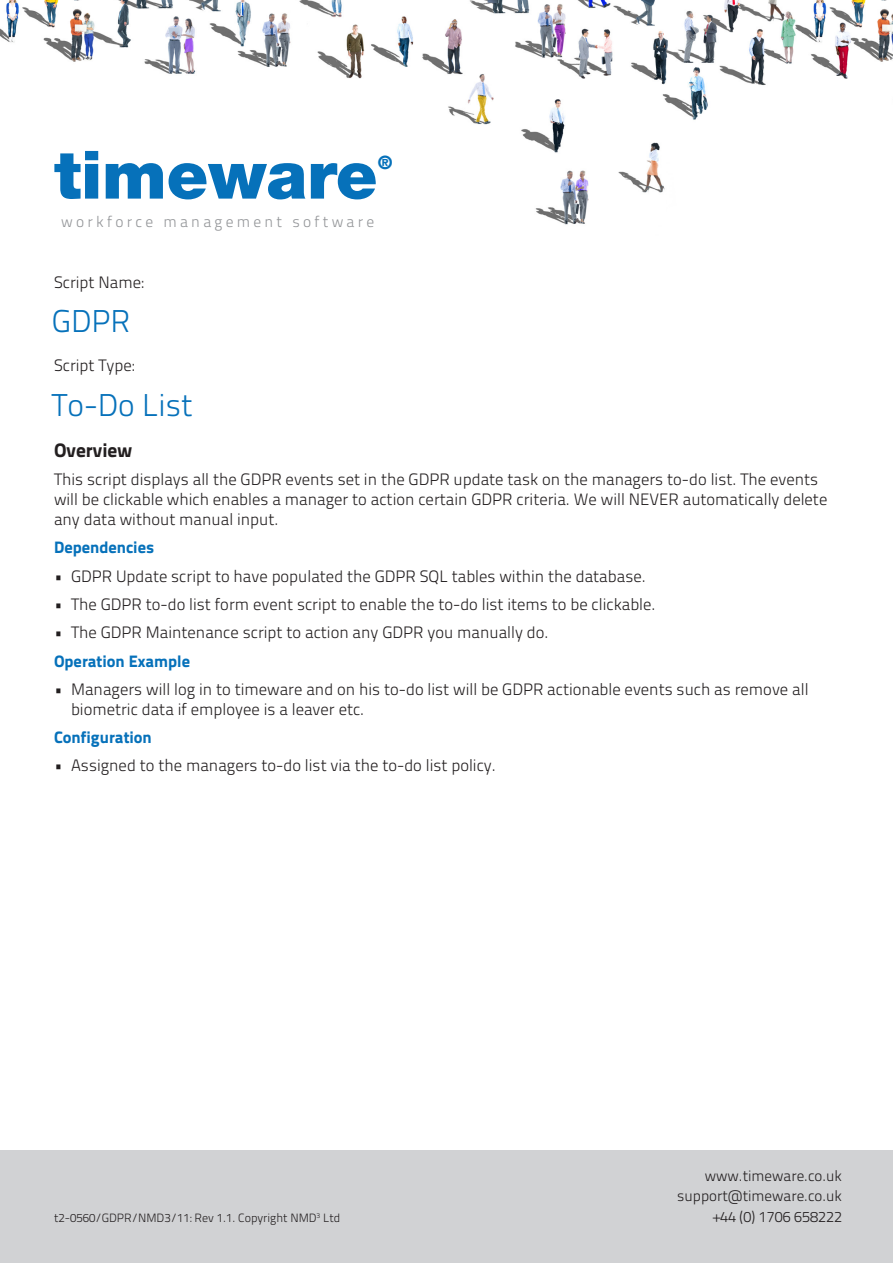
<style>
.page{position:relative;width:893px;height:1263px;background:#fff}
.page>*{position:absolute;margin:0;border:0;box-sizing:border-box;transform-origin:0 0}
.t1{font:900 66.75px "Helvetica Neue LT Std";color:#0671ba}
.t2{font:31.5px "Titillium Text 22 L 250 wt";color:#0671ba}
.t3{font:19.5px "Titillium Text 22 L 999 wt";color:#231f20}
.t4{font:900 18.45px "Helvetica Neue LT Std";color:#0671ba}
.t5{font:16.5px/19.8px "Titillium Text 22 L 250 wt";color:#231f20}
.t6{font:16.5px "Titillium Text 22 L 999 wt";color:#0671ba}
.t7{font:15.45px "Titillium Text 22 L 250 wt";letter-spacing:.21em;color:#939598}
.t8{font:15px "Titillium Text 22 L 250 wt";color:#231f20}
.t9{font:12px "Titillium Text 22 L 250 wt";color:#231f20}
</style>
<div class="page">
<div style="left:0;top:1150px;width:893px;height:113px;background:#d1d2d4"></div>
<img style="left:0;top:0;width:893px;height:225px">
<p class="t1" style="left:54px;top:135px;width:325px">timeware</p>
<p class="t4" style="left:378px;top:151px;width:16px">®</p>
<p class="t7" style="left:61px;top:210px;width:315px">workforce management software</p>
<p class="t5" style="left:54px;top:272px;width:91px">Script Name:</p>
<p class="t2" style="left:52px;top:298px;width:80px">GDPR</p>
<p class="t5" style="left:54px;top:355px;width:82px">Script Type:</p>
<p class="t2" style="left:52px;top:381px;width:142px">To-Do List</p>
<p class="t3" style="left:54px;top:435px;width:80px">Overview</p>
<p class="t5" style="left:54px;top:469px;width:775px">This script displays all the GDPR events set in the GDPR update task on the managers to-do list. The events will be clickable which enables a manager to action certain GDPR criteria. We will NEVER automatically delete any data without manual input.</p>
<p class="t6" style="left:54px;top:535px;width:102px">Dependencies</p>
<p class="t5" style="left:54px;top:565px;width:593px">• GDPR Update script to have populated the GDPR SQL tables within the database.</p>
<p class="t5" style="left:54px;top:593px;width:603px">• The GDPR to-do list form event script to enable the to-do list items to be clickable.</p>
<p class="t5" style="left:54px;top:622px;width:496px">• The GDPR Maintenance script to action any GDPR you manually do.</p>
<p class="t6" style="left:54px;top:648px;width:138px">Operation Example</p>
<p class="t5" style="left:71px;top:678px;width:739px;text-indent:-17px">• Managers will log in to timeware and on his to-do list will be GDPR actionable events such as remove all biometric data if employee is a leaver etc.</p>
<p class="t6" style="left:54px;top:724px;width:99px">Configuration</p>
<p class="t5" style="left:54px;top:755px;width:443px">• Assigned to the managers to-do list via the to-do list policy.</p>
<p class="t9" style="left:54px;top:1209px;width:288px">t2-0560/GDPR/NMD3/11: Rev 1.1. Copyright NMD<sup>3</sup> Ltd</p>
<p class="t8" style="left:705px;top:1164px;width:139px">www.timeware.co.uk</p>
<p class="t8" style="left:677px;top:1185px;width:166px">support@timeware.co.uk</p>
<p class="t8" style="left:714px;top:1205px;width:130px">+44 (0) 1706 658222</p>
</div>
